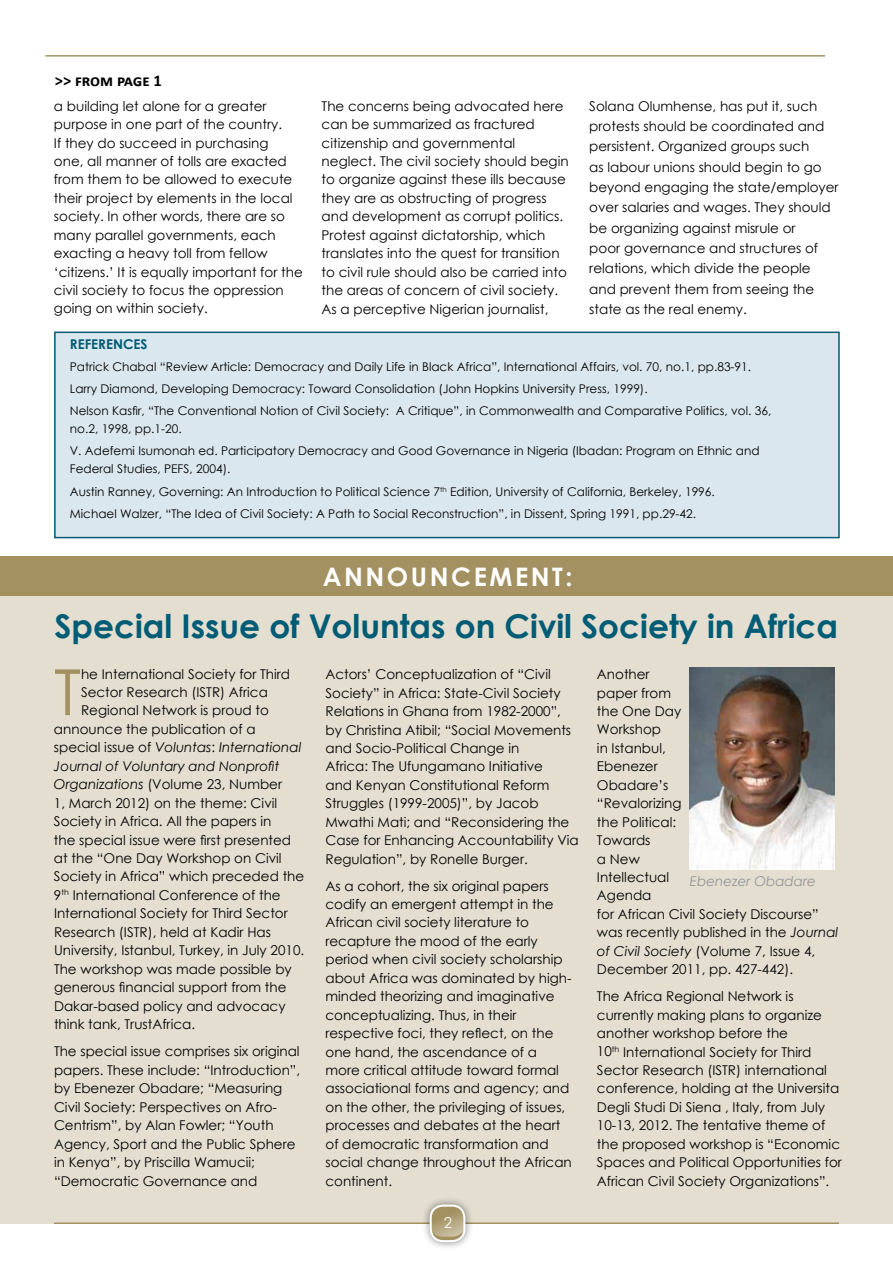
<style>
.page{position:relative;width:893px;height:1263px;background:#fff}
.page>*{position:absolute;margin:0;border:0;box-sizing:border-box;transform-origin:0 0}
.t1{font:63.6px "Century Gothic";color:#a39161}
.t2{font:700 32.7px "Century Gothic";color:#005b75}
.t3{font:700 25.5px "Century Gothic";letter-spacing:.1em;color:#fff}
.t4{font:700 16.5px "Calibri";letter-spacing:-.005em;color:#000}
.t5{font:15px "Century Gothic";color:#fff}
.t6{font:13.5px/18.5px "Century Gothic";color:#000}
.t7{font:italic 13.5px "Century Gothic";color:#000}
.t8{font:italic 13.5px "Century Gothic";color:#939598}
.t9{font:700 13.5px "Century Gothic";color:#005b75}
.t10{font:12px/22.2px "Century Gothic";color:#000}
.s1{font-style:normal}
.s2{font-style:italic}
</style>
<div class="page">
<div style="left:54px;top:332px;width:786px;height:206px;background:#dae7ee;border:2px solid #005b75"></div>
<div style="left:0;top:556px;width:893px;height:668px;background:#e3ded0"></div>
<div style="left:0;top:556px;width:893px;height:40px;background:#a39161"></div>
<hr style="left:54px;top:1222px;width:785px;height:2px;background:#a39161">
<div style="left:421px;top:1196px;width:52px;height:54px;background:#000;opacity:.45"></div>
<svg style="left:431px;top:1205px;width:33px;height:36px"></svg>
<div style="left:430px;top:1204px;width:35px;height:38px;border:2px solid #fff;border-radius:12px"></div>
<svg style="left:431px;top:1209px;width:34px;height:27px"></svg>
<hr style="left:46px;top:55px;width:779px;height:2px;background:#a39161">
<img style="left:690px;top:667px;width:144px;height:203px">
<p class="t4" style="left:55px;top:70px;width:108px">&gt;&gt; from page 1</p>
<p class="t6" style="left:54px;top:96px;width:250px">a building let alone for a greater purpose in one part of the country.<br>If they do succeed in purchasing<br>one, all manner of tolls are exacted from them to be allowed to execute their project by elements in the local society. In other words, there are so many parallel governments, each exacting a heavy toll from fellow ‘citizens.’ It is equally important for the civil society to focus the oppression going on within society.</p>
<p class="t6" style="left:322px;top:96px;width:248px">The concerns being advocated here can be summarized as fractured citizenship and governmental neglect. The civil society should begin to organize against these ills because they are as obstructing of progress and development as corrupt politics.<br>Protest against dictatorship, which translates into the quest for transition to civil rule should also be carried into the areas of concern of civil society.<br>As a perceptive N igerian journalist,</p>
<p class="t6" style="left:589px;top:95px;width:251px;line-height:20.2px">Solana Olumhense, has put it, such protests should be coordinated and persistent. Organized groups such<br>as labour unions should begin to go beyond engaging the state/employer over salaries and wages. They should be organizing against misrule or<br>poor governance and structures of relations, which divide the people and prevent them from seeing the state as the real enemy.</p>
<p class="t9" style="left:70px;top:333px;width:62px">References</p>
<p class="t10" style="left:70px;top:355px;width:703px">Patrick Chabal “Review Article: Democracy and Daily Life in Black Africa”, International Affairs, vol. 70, no.1, pp.83-91.<br>Larry Diamond, Developing Democracy: Toward Consolidation (John H opkins U niversity Press, 1999).<br>N elson Kasfir, “The Conventional N otion of Civil Society: A Critique”, in Commonwealth and Comparative Politics, vol. 36,</p>
<p class="t10" style="left:70px;top:418px;width:691px">no.2, 1998, pp.1-20.<br>V. Adefemi Isumonah ed. Participatory Democracy and Good Governance in Nigeria (Ibadan: Program on Ethnic and</p>
<p class="t10" style="left:70px;top:458px;width:647px">Federal Studies, PEFS, 2004).<br>Austin Ranney, Governing: An Introduction to Political Science 7<sup>th</sup> Edition, U niversity of California, Berkeley, 1996.<br>Michael Walzer, “The Idea of Civil Society: A Path to Social Reconstruction”, in Dissent, Spring 1991, pp.29-42.</p>
<h3 class="t3" style="left:323px;top:557px;width:251px">Announcement:</h3>
<h2 class="t2" style="left:54px;top:601px;width:785px">Special Issue of Voluntas on Civil Society in Africa</h2>
<h1 class="t1" style="left:54px;top:648px;width:29px">T</h1>
<p class="t6" style="left:81px;top:665px;width:211px">he International Society for Third</p>
<p class="t6" style="left:81px;top:683px;width:188px">Sector Research (ISTR) Africa</p>
<p class="t6" style="left:81px;top:701px;width:189px">Regional N etwork is proud to</p>
<p class="t6" style="left:54px;top:719px;width:203px">announce the publication of a</p>
<p class="t7" style="left:54px;top:738px;width:249px"><span class="s1">special issue of</span> Voluntas<span class="s1">:</span> International</p>
<p class="t7" style="left:54px;top:756px;width:227px">Journal of Voluntary and Nonprofit</p>
<p class="t6" style="left:54px;top:775px;width:230px"><span class="s2">Organizations</span> (Volume 23, N umber</p>
<p class="t6" style="left:54px;top:793px;width:225px">1, March 2012) on the theme: Civil</p>
<p class="t6" style="left:54px;top:812px;width:219px">Society in Africa. All the papers in</p>
<p class="t6" style="left:54px;top:830px;width:239px">the special issue were first presented</p>
<p class="t6" style="left:54px;top:849px;width:229px">at the “One Day Workshop on Civil</p>
<p class="t6" style="left:54px;top:867px;width:252px">Society in Africa” which preceded the</p>
<p class="t6" style="left:54px;top:886px;width:228px">9<sup>th</sup> International Conference of the</p>
<p class="t6" style="left:54px;top:904px;width:235px">International Society for Third Sector</p>
<p class="t6" style="left:54px;top:923px;width:218px">Research (ISTR), held at Kadir Has</p>
<p class="t6" style="left:54px;top:941px;width:252px">U niversity, Istanbul, Turkey, in July 2010.</p>
<p class="t6" style="left:54px;top:959px;width:239px">The workshop was made possible by</p>
<p class="t6" style="left:54px;top:978px;width:234px">generous financial support from the</p>
<p class="t6" style="left:54px;top:996px;width:233px">Dakar-based policy and advocacy</p>
<p class="t6" style="left:54px;top:1015px;width:143px">think tank, TrustAfrica.</p>
<p class="t6" style="left:54px;top:1042px;width:248px">The special issue comprises six original papers. These include: “Introduction”, by Ebenezer Obadare; “Measuring Civil Society: Perspectives on Afro-Centrism”, by Alan Fowler; “Youth Agency, Sport and the Public Sphere in Kenya”, by Priscilla Wamucii; “Democratic Governance and</p>
<p class="t6" style="left:325px;top:665px;width:255px">Actors’ Conceptualization of “Civil Society” in Africa: State-Civil Society Relations in Ghana from 1982-2000”, by Christina Atibil; “Social Movements and Socio-Political Change in<br>Africa: The Ufungamano Initiative<br>and Kenyan Constitutional Reform Struggles (1999-2005)”, by Jacob Mwathi Mati; and “Reconsidering the Case for Enhancing Accountability Via Regulation”, by Ronelle Burger.</p>
<p class="t6" style="left:325px;top:876px;width:248px">As a cohort, the six original papers codify an emergent attempt in the African civil society literature to recapture the mood of the early period when civil society scholarship about Africa was dominated by high&shy;minded theorizing and imaginative conceptualizing. Thus, in their respective foci, they reflect, on the one hand, the ascendance of a more critical attitude toward formal associational forms and agency; and on the other, the privileging of issues, processes and debates at the heart of democratic transformation and social change throughout the African continent.</p>
<p class="t5" style="left:444px;top:1212px;width:10px">2</p>
<p class="t6" style="left:597px;top:665px;width:243px">Another<br>paper from<br>the One Day<br>Workshop<br>in Istanbul,<br>Ebenezer<br>Obadare’s<br>“Revalorizing<br>the Political:<br>Towards<br>a New<br>Intellectual<br>Agenda<br>for African Civil Society Discourse” was recently published in the <span class="s2">Journal of Civil Society</span> (Volume 7, Issue 4,<br>December 2011, pp. 427-442).</p>
<p class="t6" style="left:597px;top:987px;width:246px">The Africa Regional N etwork is currently making plans to organize another workshop before the<br>10<sup>th</sup> International Society for Third Sector Research (ISTR) international conference, holding at the U niversita Degli Studi Di Siena , Italy, from July 10-13, 2012. The tentative theme of the proposed workshop is “Economic Spaces and Political Opportunities for African Civil Society Organizations”.</p>
<p class="t8" style="left:690px;top:871px;width:128px">Ebenezer Obadare</p>
</div>
